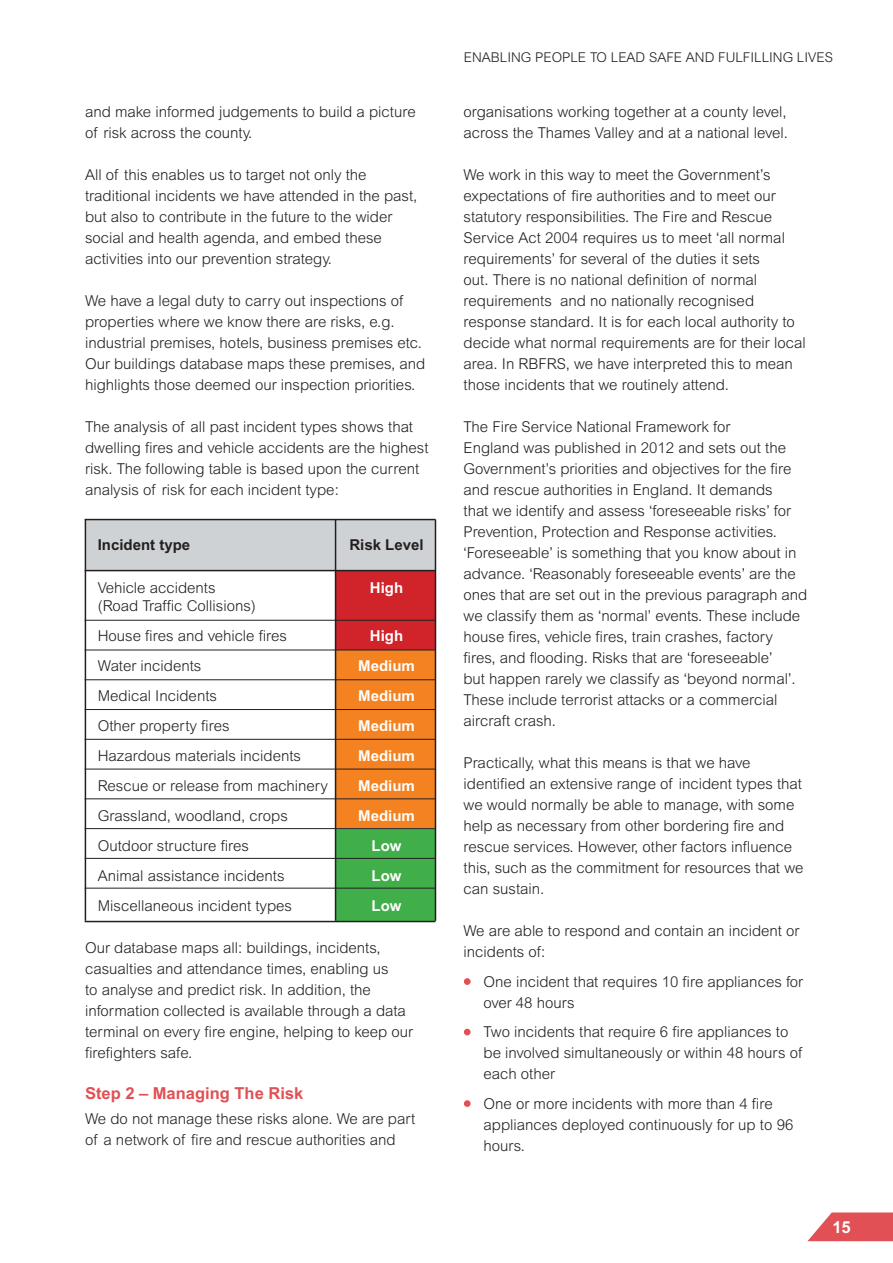
<style>
.page{position:relative;width:893px;height:1263px;background:#fff}
.page>*{position:absolute;margin:0;border:0;box-sizing:border-box;transform-origin:0 0}
.t1{font:700 16.5px "Arial MT Std";color:#e05054}
.t2{font:700 16.5px "Arial MT Std";color:#fff}
.t3{font:300 15px/21px "Arial MT Std";color:#231f20}
.t4{font:700 15px "Arial MT Std";color:#fff}
.t5{font:700 15px "Arial MT Std";color:#231f20}
.t6{font:300 13.5px "Arial MT Std";color:#231f20}
.s1{color:#e05054}
</style>
<div class="page">
<svg style="left:807px;top:1212px;width:86px;height:29px;background:#e56c6f"></svg>
<div style="left:336px;top:570px;width:99px;height:81px;background:#d1232a"></div>
<div style="left:336px;top:651px;width:99px;height:177px;background:#f58220"></div>
<div style="left:336px;top:829px;width:99px;height:92px;background:#40ae49"></div>
<div style="left:85px;top:519px;width:350px;height:52px;background:#cfd2d4"></div>
<div style="left:464px;top:978px;width:7px;height:7px;border:3px solid #e05054;border-radius:50%"></div>
<div style="left:464px;top:1029px;width:7px;height:6px;border:3px solid #e05054;border-radius:50%"></div>
<div style="left:464px;top:1100px;width:7px;height:7px;border:3px solid #e05054;border-radius:50%"></div>
<hr style="left:85px;top:570px;width:350px;height:1px;background:#231f20">
<hr style="left:85px;top:519px;width:350px;height:1px;background:#231f20">
<hr style="left:85px;top:921px;width:350px;height:1px;background:#231f20">
<hr style="left:85px;top:620px;width:350px;height:1px;background:#231f20">
<hr style="left:85px;top:650px;width:350px;height:1px;background:#231f20">
<hr style="left:85px;top:679px;width:350px;height:1px;background:#231f20">
<hr style="left:85px;top:709px;width:350px;height:1px;background:#231f20">
<hr style="left:85px;top:739px;width:350px;height:1px;background:#231f20">
<hr style="left:85px;top:769px;width:350px;height:1px;background:#231f20">
<hr style="left:85px;top:798px;width:350px;height:1px;background:#231f20">
<hr style="left:85px;top:828px;width:350px;height:1px;background:#231f20">
<hr style="left:85px;top:858px;width:350px;height:1px;background:#231f20">
<hr style="left:85px;top:888px;width:350px;height:1px;background:#231f20">
<hr style="left:335px;top:519px;width:1px;height:402px;background:#231f20">
<hr style="left:435px;top:519px;width:1px;height:402px;background:#231f20">
<hr style="left:85px;top:519px;width:1px;height:402px;background:#231f20">
<p class="t3" style="left:85px;top:101px;width:332px">and make informed judgements to build a picture of risk across the county.</p>
<p class="t3" style="left:85px;top:164px;width:334px">All of this enables us to target not only the traditional incidents we have attended in the past, but also to contribute in the future to the wider social and health agenda, and embed these activities into our prevention strategy.</p>
<p class="t3" style="left:85px;top:290px;width:342px">We have a legal duty to carry out inspections of properties where we know there are risks, e.g. industrial premises, hotels, business premises etc.<br>Our buildings database maps these premises, and highlights those deemed our inspection priorities.</p>
<p class="t3" style="left:85px;top:416px;width:345px">The analysis of all past incident types shows that dwelling fires and vehicle accidents are the highest risk. The following table is based upon the current analysis of risk for each incident type:</p>
<p class="t5" style="left:98px;top:536px;width:94px">Incident type</p>
<p class="t5" style="left:349px;top:536px;width:76px">Risk Level</p>
<p class="t3" style="left:98px;top:577px;width:119px">Vehicle accidents</p>
<p class="t4" style="left:370px;top:579px;width:35px">High</p>
<p class="t3" style="left:98px;top:591px;width:191px;line-height:30px">(Road Traffic Collisions)<br>House fires and vehicle fires</p>
<p class="t4" style="left:370px;top:627px;width:35px">High</p>
<p class="t3" style="left:98px;top:655px;width:105px">Water incidents</p>
<p class="t4" style="left:358px;top:657px;width:58px">Medium</p>
<p class="t3" style="left:98px;top:685px;width:121px">Medical Incidents</p>
<p class="t4" style="left:358px;top:687px;width:58px">Medium</p>
<p class="t3" style="left:98px;top:715px;width:133px">Other property fires</p>
<p class="t4" style="left:358px;top:717px;width:58px">Medium</p>
<p class="t3" style="left:98px;top:745px;width:205px">Hazardous materials incidents</p>
<p class="t4" style="left:358px;top:747px;width:58px">Medium</p>
<p class="t3" style="left:98px;top:775px;width:232px">Rescue or release from machinery</p>
<p class="t4" style="left:358px;top:777px;width:58px">Medium</p>
<p class="t3" style="left:98px;top:805px;width:192px">Grassland, woodland, crops</p>
<p class="t4" style="left:358px;top:807px;width:58px">Medium</p>
<p class="t3" style="left:98px;top:835px;width:153px">Outdoor structure fires</p>
<p class="t4" style="left:372px;top:837px;width:31px">Low</p>
<p class="t3" style="left:98px;top:865px;width:188px">Animal assistance incidents</p>
<p class="t4" style="left:372px;top:867px;width:31px">Low</p>
<p class="t3" style="left:98px;top:895px;width:196px">Miscellaneous incident types</p>
<p class="t4" style="left:372px;top:897px;width:31px">Low</p>
<p class="t3" style="left:85px;top:937px;width:330px">Our database maps all: buildings, incidents, casualties and attendance times, enabling us<br>to analyse and predict risk. In addition, the information collected is available through a data terminal on every fire engine, helping to keep our firefighters safe.</p>
<p class="t1" style="left:85px;top:1083px;width:220px">Step 2 – Managing The Risk</p>
<p class="t3" style="left:85px;top:1108px;width:332px">We do not manage these risks alone. We are part of a network of fire and rescue authorities and</p>
<p class="t6" style="left:464px;top:50px;width:370px">ENABLING PEOPLE TO LEAD SAFE AND FULFILLING LIVES</p>
<p class="t3" style="left:463px;top:101px;width:326px">organisations working together at a county level, across the Thames Valley and at a national level.</p>
<p class="t3" style="left:463px;top:164px;width:344px">We work in this way to meet the Government’s expectations of fire authorities and to meet our statutory responsibilities. The Fire and Rescue Service Act 2004 requires us to meet ‘all normal requirements’ for several of the duties it sets<br>out. There is no national definition of normal requirements and no nationally recognised response standard. It is for each local authority to decide what normal requirements are for their local area. In RBFRS, we have interpreted this to mean those incidents that we routinely attend.</p>
<p class="t3" style="left:463px;top:416px;width:345px">The Fire Service National Framework for<br>England was published in 2012 and sets out the Government’s priorities and objectives for the fire and rescue authorities in England. It demands<br>that we identify and assess ‘foreseeable risks’ for Prevention, Protection and Response activities. ‘Foreseeable’ is something that you know about in advance. ‘Reasonably foreseeable events’ are the ones that are set out in the previous paragraph and we classify them as ‘normal’ events. These include house fires, vehicle fires, train crashes, factory fires, and flooding. Risks that are ‘foreseeable’<br>but happen rarely we classify as ‘beyond normal’.<br>These include terrorist attacks or a commercial aircraft crash.</p>
<p class="t3" style="left:463px;top:752px;width:341px">Practically, what this means is that we have identified an extensive range of incident types that we would normally be able to manage, with some help as necessary from other bordering fire and rescue services. However, other factors influence this, such as the commitment for resources that we can sustain.</p>
<p class="t3" style="left:463px;top:920px;width:338px">We are able to respond and contain an incident or incidents of:</p>
<p class="t3" style="left:483px;top:971px;width:321px;text-indent:-20px"><span class="s1">•</span> One incident that requires 10 fire appliances for over 48 hours</p>
<p class="t3" style="left:483px;top:1021px;width:320px;text-indent:-20px"><span class="s1">•</span> Two incidents that require 6 fire appliances to be involved simultaneously or within 48 hours of each other</p>
<p class="t3" style="left:483px;top:1093px;width:311px;text-indent:-20px"><span class="s1">•</span> One or more incidents with more than 4 fire appliances deployed continuously for up to 96 hours.</p>
<p class="t2" style="left:832px;top:1217px;width:20px">15</p>
</div>
